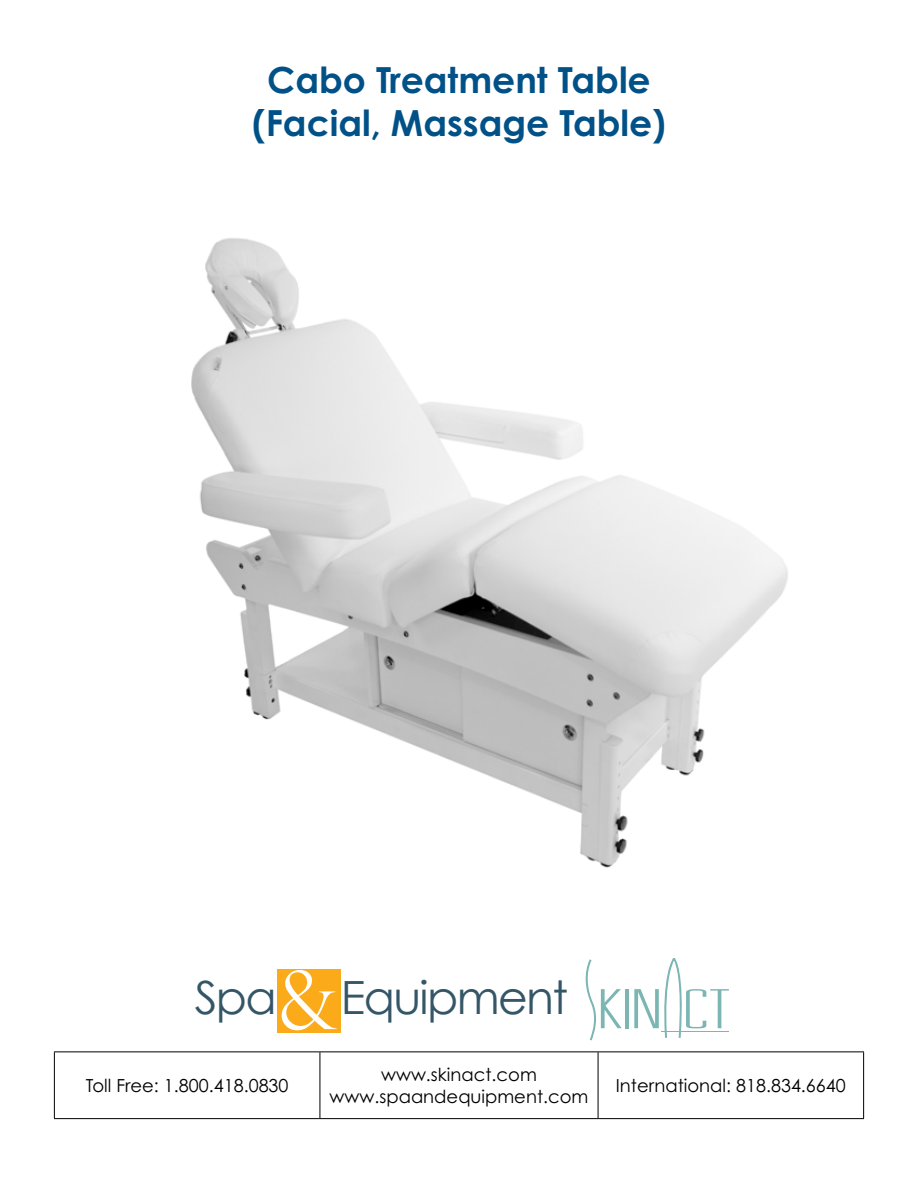
<style>
.page{position:relative;width:918px;height:1188px;background:#fff}
.page>*{position:absolute;margin:0;border:0;box-sizing:border-box;transform-origin:0 0}
.t1{font:45.75px "Century Gothic";letter-spacing:-.035em;color:#355667}
.t2{font:700 36px/43.5px "Century Gothic Pro";color:#005187;text-align:center}
.t3{font:18px/21.6px "Century Gothic Pro";color:#000;text-align:center}
.s1{font-family:"Perpetua Titling";font-weight:300;font-size:79.95px;color:#fff}
</style>
<div class="page">
<img style="left:191px;top:238px;width:597px;height:630px">
<div style="left:277px;top:969px;width:64px;height:63px;background:#fbaa19"></div>
<hr style="left:625px;top:989px;width:3px;height:39px;background:#7cb6b3">
<svg style="left:585px;top:959px;width:37px;height:81px"></svg>
<svg style="left:634px;top:958px;width:95px;height:80px"></svg>
<hr style="left:662px;top:1031px;width:67px;height:1px;background:#7cb6b3">
<hr style="left:54px;top:1051px;width:266px;height:1px;background:#000">
<hr style="left:54px;top:1052px;width:1px;height:66px;background:#000">
<hr style="left:320px;top:1051px;width:278px;height:1px;background:#000">
<hr style="left:320px;top:1052px;width:1px;height:66px;background:#000">
<hr style="left:598px;top:1051px;width:266px;height:1px;background:#000">
<hr style="left:598px;top:1052px;width:1px;height:66px;background:#000">
<hr style="left:863px;top:1052px;width:1px;height:66px;background:#000">
<hr style="left:54px;top:1118px;width:266px;height:1px;background:#000">
<hr style="left:320px;top:1118px;width:278px;height:1px;background:#000">
<hr style="left:598px;top:1118px;width:266px;height:1px;background:#000">
<h2 class="t2" style="left:252px;top:57px;width:415px">Cabo Treatment Table (Facial, Massage Table)</h2>
<h1 class="t1" style="left:195px;top:966px;width:375px">Spa<span class="s1">&amp;</span>Equipment</h1>
<p class="t3" style="left:86px;top:1074px;width:204px">Toll Free: 1.800.418.0830</p>
<p class="t3" style="left:330px;top:1064px;width:260px">www.skinact.com www.spaandequipment.com</p>
<p class="t3" style="left:616px;top:1074px;width:231px">International: 818.834.6640</p>
</div>
